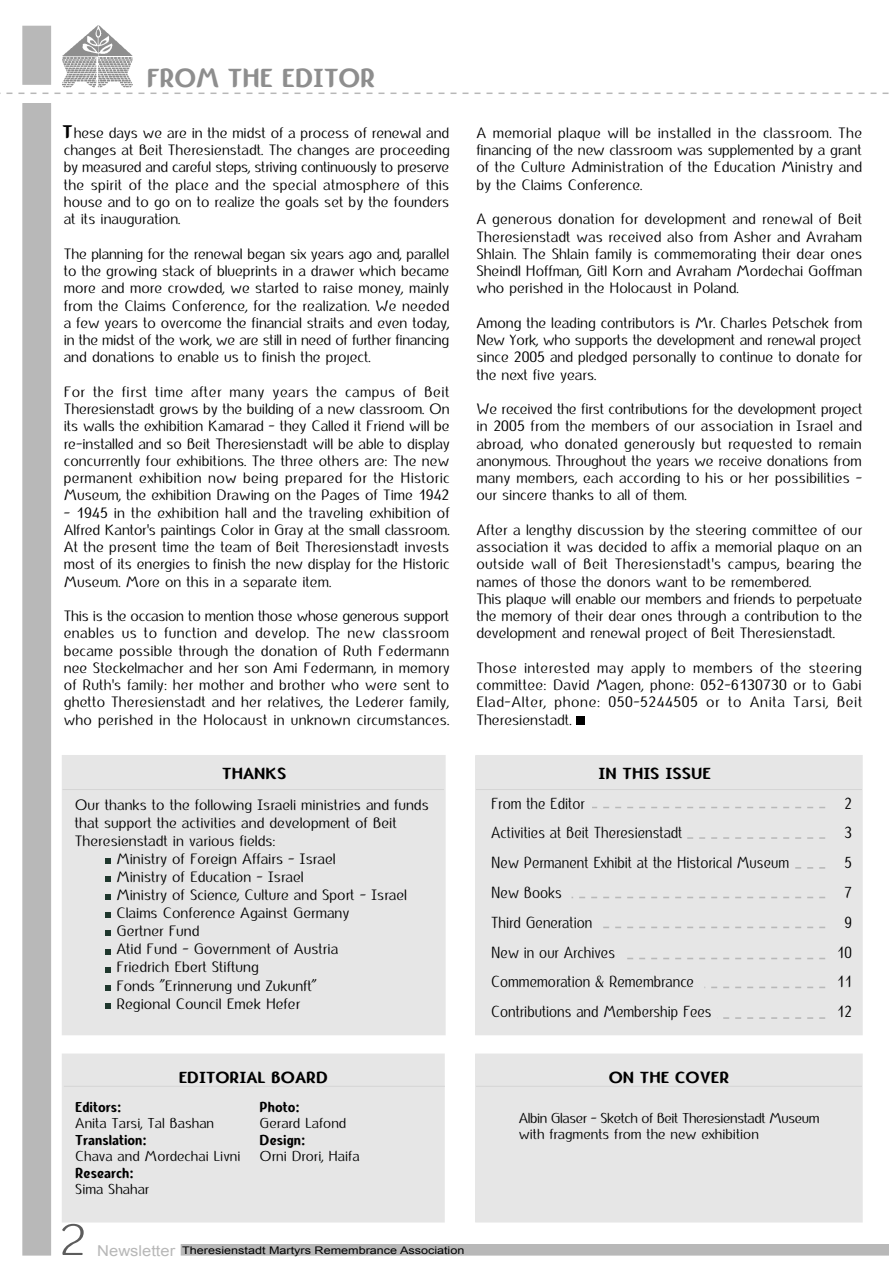
<style>
.page{position:relative;width:893px;height:1263px;background:#fff}
.page>*{position:absolute;margin:0;border:0;box-sizing:border-box;transform-origin:0 0}
.t1{font:300 63.9px "Kazefet";color:#5c5c5c;scale:1.06 1}
.t2{font:700 30px "Rimona English";color:#8e8e8e}
.t3{font:700 21px "Rimona English";color:#000}
.t4{font:18.45px "Rimona English";color:#000;scale:.89 1}
.t5{font:700 18.45px "Rimona English";color:#000;scale:1.06 1}
.t6{font:17.25px/17.2px "Rimona English";color:#000;text-align:justify}
.t7{font:16.5px/16.5px "Rimona English";color:#000}
.t8{font:16.5px/16.5px "Rimona English";letter-spacing:-.025em;color:#000}
.t9{font:10.5px "Arial";color:#000;scale:1.2 1}
.s1{font-weight:700}
.s2{font-size:15px;color:#b8b8b8}
</style>
<div class="page">
<div style="left:476px;top:756px;width:386px;height:278px;background:#e6e6e6"></div>
<div style="left:475px;top:755px;width:388px;height:280px;border:2px solid #e6e6e6"></div>
<svg style="left:0;top:93px;width:889px;height:1px"></svg>
<div style="left:23px;top:26px;width:27px;height:58px;background:#b8b8b8"></div>
<div style="left:22px;top:26px;width:29px;height:59px;border:2px solid #b8b8b8"></div>
<div style="left:23px;top:104px;width:27px;height:1151px;background:#b8b8b8"></div>
<div style="left:22px;top:103px;width:29px;height:1152px;border:2px solid #b8b8b8"></div>
<div style="left:181px;top:1244px;width:708px;height:11px;background:#b8b8b8"></div>
<img style="left:63px;top:25px;width:70px;height:63px">
<div style="left:577px;top:716px;width:8px;height:8px;background:#000"></div>
<div style="left:63px;top:756px;width:382px;height:278px;background:#e6e6e6"></div>
<div style="left:62px;top:755px;width:384px;height:280px;border:2px solid #e6e6e6"></div>
<svg style="left:687px;top:837px;width:138px;height:2px"></svg>
<svg style="left:795px;top:867px;width:30px;height:2px"></svg>
<svg style="left:571px;top:897px;width:254px;height:1px"></svg>
<svg style="left:603px;top:927px;width:222px;height:1px"></svg>
<svg style="left:627px;top:958px;width:198px;height:1px"></svg>
<svg style="left:704px;top:987px;width:121px;height:1px"></svg>
<svg style="left:723px;top:1017px;width:102px;height:2px"></svg>
<svg style="left:592px;top:807px;width:233px;height:1px"></svg>
<svg style="left:106px;top:858px;width:5px;height:6px"></svg>
<svg style="left:106px;top:876px;width:5px;height:6px"></svg>
<svg style="left:106px;top:894px;width:5px;height:6px"></svg>
<svg style="left:106px;top:912px;width:5px;height:6px"></svg>
<svg style="left:106px;top:930px;width:5px;height:6px"></svg>
<svg style="left:106px;top:949px;width:5px;height:5px"></svg>
<svg style="left:106px;top:967px;width:5px;height:5px"></svg>
<svg style="left:106px;top:985px;width:5px;height:5px"></svg>
<svg style="left:106px;top:1003px;width:5px;height:5px"></svg>
<div style="left:476px;top:1054px;width:386px;height:168px;background:#e6e6e6"></div>
<div style="left:475px;top:1053px;width:388px;height:169px;border:2px solid #e6e6e6"></div>
<div style="left:63px;top:1054px;width:381px;height:168px;background:#e6e6e6"></div>
<div style="left:62px;top:1053px;width:383px;height:169px;border:2px solid #e6e6e6"></div>
<hr style="left:64px;top:1086px;width:381px;height:1px;background:#d5d5d5">
<hr style="left:476px;top:1086px;width:386px;height:1px;background:#d5d5d5">
<hr style="left:476px;top:789px;width:386px;height:1px;background:#d5d5d5">
<hr style="left:63px;top:789px;width:381px;height:1px;background:#d5d5d5">
<p class="t2" style="left:147px;top:57px;width:230px">FROM THE EDITOR</p>
<p class="t3" style="left:63px;top:116px;width:12px">T</p>
<p class="t6" style="left:64px;top:124px;width:388px;text-indent:10px">hese days we are in the midst of a process of renewal and changes at Beit Theresienstadt. The changes are proceeding by measured and careful steps, striving continuously to preserve the spirit of the place and the special atmosphere of this house and to go on to realize the goals set by the founders at its inauguration.</p>
<p class="t6" style="left:64px;top:245px;width:387px">The planning for the renewal began six years ago and, parallel to the growing stack of blueprints in a drawer which became more and more crowded, we started to raise money, mainly from the Claims Conference, for the realization. We needed a few years to overcome the financial straits and even today, in the midst of the work, we are still in need of further financing and donations to enable us to finish the project.</p>
<p class="t6" style="left:64px;top:383px;width:388px">For the first time after many years the campus of Beit Theresienstadt grows by the building of a new classroom. On its walls the exhibition Kamarad - they Called it Friend will be re-installed and so Beit Theresienstadt will be able to display concurrently four exhibitions. The three others are: The new permanent exhibition now being prepared for the Historic Museum, the exhibition Drawing on the Pages of Time 1942</p>
<p class="t6" style="left:64px;top:504px;width:388px">- 1945 in the exhibition hall and the traveling exhibition of Alfred Kantor's paintings Color in Gray at the small classroom.<br>At the present time the team of Beit Theresienstadt invests most of its energies to finish the new display for the Historic Museum. More on this in a separate item.</p>
<p class="t6" style="left:64px;top:607px;width:387px">This is the occasion to mention those whose generous support enables us to function and develop. The new classroom became possible through the donation of Ruth Federmann nee Steckelmacher and her son Ami Federmann, in memory of Ruth's family: her mother and brother who were sent to ghetto Theresienstadt and her relatives, the Lederer family, who perished in the Holocaust in unknown circumstances.</p>
<p class="t6" style="left:476px;top:124px;width:387px">A memorial plaque will be installed in the classroom. The financing of the new classroom was supplemented by a grant of the Culture Administration of the Education Ministry and by the Claims Conference.</p>
<p class="t6" style="left:476px;top:211px;width:387px">A generous donation for development and renewal of Beit Theresienstadt was received also from Asher and Avraham Shlain. The Shlain family is commemorating their dear ones Sheindl Hoffman, Gitl Korn and Avraham Mordechai Goffman who perished in the Holocaust in Poland.</p>
<p class="t6" style="left:476px;top:314px;width:388px">Among the leading contributors is Mr. Charles Petschek from New York, who supports the development and renewal project since 2005 and pledged personally to continue to donate for the next five years.</p>
<p class="t6" style="left:476px;top:400px;width:388px">We received the first contributions for the development project in 2005 from the members of our association in Israel and abroad, who donated generously but requested to remain anonymous. Throughout the years we receive donations from many members, each according to his or her possibilities - our sincere thanks to all of them.</p>
<p class="t6" style="left:476px;top:521px;width:387px;text-align:left">After a lengthy discussion by the steering committee of our association it was decided to affix a memorial plaque on an outside wall of Beit Theresienstadt's campus, bearing the names of those the donors want to be remembered.<br>This plaque will enable our members and friends to perpetuate the memory of their dear ones through a contribution to the development and renewal project of Beit Theresienstadt.</p>
<p class="t6" style="left:476px;top:659px;width:388px">Those interested may apply to members of the steering committee: David Magen, phone: 052-6130730 or to Gabi Elad-Alter, phone: 050-5244505 or to Anita Tarsi, Beit Theresienstadt.</p>
<p class="t5" style="left:222px;top:760px;width:62px">THANKS</p>
<p class="t5" style="left:599px;top:760px;width:108px">IN THIS ISSUE</p>
<p class="t6" style="left:75px;top:796px;width:355px">Our thanks to the following Israeli ministries and funds</p>
<p class="t6" style="left:75px;top:814px;width:323px">that support the activities and development of Beit</p>
<p class="t6" style="left:75px;top:832px;width:202px">Theresienstadt in various fields:</p>
<p class="t6" style="left:116px;top:850px;width:221px">Ministry of Foreign Affairs - Israel</p>
<p class="t6" style="left:116px;top:868px;width:189px">Ministry of Education - Israel</p>
<p class="t6" style="left:116px;top:886px;width:292px">Ministry of Science, Culture and Sport - Israel</p>
<p class="t6" style="left:116px;top:904px;width:235px">Claims Conference Against Germany</p>
<p class="t6" style="left:116px;top:923px;width:85px">Gertner Fund</p>
<p class="t6" style="left:116px;top:941px;width:223px">Atid Fund - Government of Austria</p>
<p class="t6" style="left:116px;top:959px;width:144px">Friedrich Ebert Stiftung</p>
<p class="t6" style="left:116px;top:977px;width:202px">Fonds "Erinnerung und Zukunft"</p>
<p class="t6" style="left:116px;top:995px;width:185px">Regional Council Emek Hefer</p>
<p class="t4" style="left:491px;top:790px;width:107px">From the Editor</p>
<p class="t4" style="left:844px;top:790px;width:10px">2</p>
<p class="t4" style="left:491px;top:819px;width:216px">Activities at Beit Theresienstadt</p>
<p class="t4" style="left:844px;top:819px;width:10px">3</p>
<p class="t4" style="left:491px;top:849px;width:336px">New Permanent Exhibit at the Historical Museum</p>
<p class="t4" style="left:844px;top:849px;width:10px">5</p>
<p class="t4" style="left:491px;top:879px;width:81px">New Books</p>
<p class="t4" style="left:844px;top:879px;width:10px">7</p>
<p class="t4" style="left:491px;top:909px;width:115px">Third Generation</p>
<p class="t4" style="left:844px;top:909px;width:10px">9</p>
<p class="t4" style="left:491px;top:939px;width:141px">New in our Archives</p>
<p class="t4" style="left:837px;top:939px;width:18px">10</p>
<p class="t4" style="left:491px;top:968px;width:229px">Commemoration &amp; Remembrance</p>
<p class="t4" style="left:837px;top:968px;width:18px">11</p>
<p class="t4" style="left:491px;top:998px;width:249px">Contributions and Membership Fees</p>
<p class="t4" style="left:837px;top:998px;width:18px">12</p>
<p class="t5" style="left:179px;top:1064px;width:142px">EDITORIAL BOARD</p>
<p class="t5" style="left:609px;top:1064px;width:115px">ON THE COVER</p>
<p class="t8" style="left:519px;top:1110px;width:302px">Albin Glaser - Sketch of Beit Theresienstadt Museum with fragments from the new exhibition</p>
<p class="t7" style="left:75px;top:1098px;width:167px"><span class="s1">Editors:<br></span>Anita Tarsi, Tal Bashan<br><span class="s1">Translation:<br></span>Chava and Mordechai Livni<br><span class="s1">Research:<br></span>Sima Shahar</p>
<p class="t7" style="left:260px;top:1098px;width:101px"><span class="s1">Photo:<br></span>Gerard Lafond<br><span class="s1">Design:<br></span>Orni Drori, Haifa</p>
<p class="t1" style="left:58px;top:1211px;width:31px">≤</p>
<p class="t9" style="left:97px;top:1243px;width:308px"><span class="s2">Newsletter</span> Theresienstadt Martyrs Remembrance Association</p>
</div>
